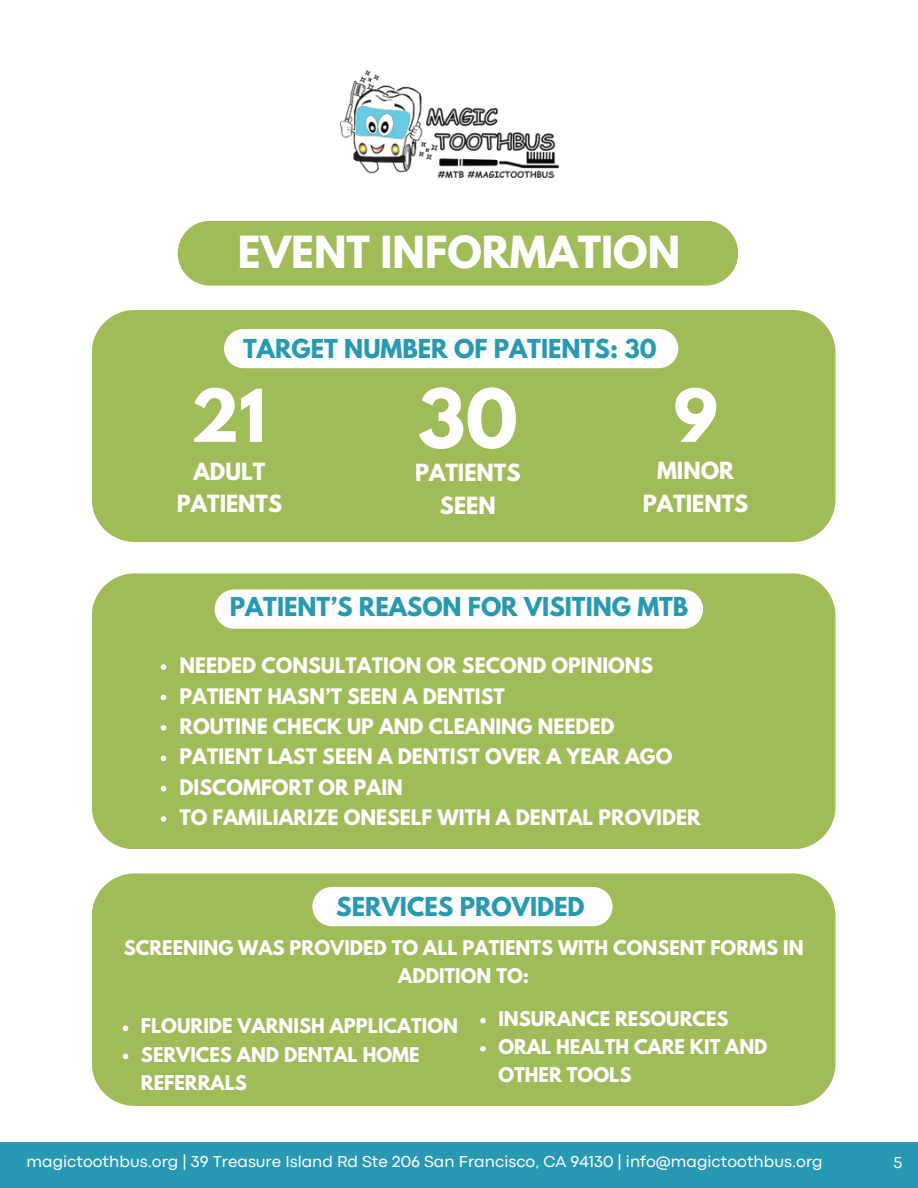
<style>
.page{position:relative;width:918px;height:1188px;background:#fff}
.page>*{position:absolute;margin:0;border:0;box-sizing:border-box;transform-origin:0 0}
.t1{font:700 72px "League Spartan";color:#fff}
.t2{font:700 64.5px "League Spartan";color:#fff}
.t3{font:700 39.3px "League Spartan";color:#fff}
.t4{font:700 23.1px "League Spartan";color:#2899b2}
.t5{font:700 21px/32.7px "League Spartan";color:#fff;text-align:center}
.t6{font:700 19.05px "League Spartan";color:#fff}
.t7{font:700 18px/28.2px "League Spartan";color:#fff}
.t8{font:16.5px "Codec Pro";color:#fff}
</style>
<div class="page">
<div style="left:178px;top:221px;width:560px;height:65px;background:#9fbc59;border-radius:32px"></div>
<div style="left:92px;top:310px;width:744px;height:232px;background:#9fbc59;border-radius:43px"></div>
<div style="left:92px;top:573px;width:743px;height:276px;background:#9fbc59;border-radius:43px"></div>
<svg style="left:161px;top:664px;width:5px;height:6px"></svg>
<svg style="left:161px;top:695px;width:5px;height:5px"></svg>
<svg style="left:161px;top:725px;width:5px;height:6px"></svg>
<svg style="left:161px;top:755px;width:5px;height:6px"></svg>
<svg style="left:161px;top:786px;width:5px;height:5px"></svg>
<svg style="left:161px;top:816px;width:5px;height:6px"></svg>
<img style="left:341px;top:71px;width:218px;height:107px">
<div style="left:224px;top:329px;width:454px;height:39px;background:#fdfdfd"></div>
<div style="left:215px;top:590px;width:488px;height:39px;background:#fdfdfd"></div>
<div style="left:92px;top:873px;width:744px;height:233px;background:#9fbc59;border-radius:43px"></div>
<div style="left:312px;top:887px;width:301px;height:39px;background:#fdfdfd"></div>
<svg style="left:123px;top:1026px;width:5px;height:5px"></svg>
<svg style="left:123px;top:1054px;width:5px;height:5px"></svg>
<svg style="left:480px;top:1018px;width:6px;height:5px"></svg>
<svg style="left:480px;top:1046px;width:6px;height:6px"></svg>
<div style="left:0;top:1142px;width:918px;height:46px;background:#2899b2"></div>
<p class="t3" style="left:238px;top:232px;width:444px">EVENT INFORMATION</p>
<p class="t4" style="left:243px;top:337px;width:415px">TARGET NUMBER OF PATIENTS: 30</p>
<p class="t2" style="left:191px;top:384px;width:77px">21</p>
<h2 class="t1" style="left:418px;top:383px;width:102px">30</h2>
<h2 class="t2" style="left:673px;top:384px;width:46px">9</h2>
<p class="t5" style="left:177px;top:458px;width:107px">ADULT<br>PATIENTS</p>
<p class="t5" style="left:643px;top:457px;width:107px">MINOR<br>PATIENTS</p>
<p class="t5" style="left:415px;top:459px;width:107px">PATIENTS<br>SEEN</p>
<p class="t4" style="left:230px;top:596px;width:460px">PATIENT’S REASON FOR VISITING MTB</p>
<h1 class="t6" style="left:180px;top:656px;width:475px">NEEDED CONSULTATION OR SECOND OPINIONS</h1>
<h2 class="t6" style="left:180px;top:687px;width:327px">PATIENT HASN’T SEEN A DENTIST</h2>
<p class="t6" style="left:180px;top:717px;width:437px">ROUTINE CHECK UP AND CLEANING NEEDED</p>
<h2 class="t6" style="left:180px;top:747px;width:494px">PATIENT LAST SEEN A DENTIST OVER A YEAR AGO</h2>
<p class="t6" style="left:180px;top:778px;width:225px">DISCOMFORT OR PAIN</p>
<h2 class="t6" style="left:180px;top:808px;width:523px">TO FAMILIARIZE ONESELF WITH A DENTAL PROVIDER</h2>
<p class="t4" style="left:336px;top:895px;width:250px">SERVICES PROVIDED</p>
<p class="t7" style="left:124px;top:936px;width:681px;text-align:center">SCREENING WAS PROVIDED TO ALL PATIENTS WITH CONSENT FORMS IN<br>ADDITION TO:</p>
<p class="t7" style="left:498px;top:1007px;width:232px">INSURANCE RESOURCES</p>
<p class="t7" style="left:498px;top:1035px;width:271px">ORAL HEALTH CARE KIT AND<br>OTHER TOOLS</p>
<h2 class="t7" style="left:141px;top:1014px;width:319px">FLOURIDE VARNISH APPLICATION</h2>
<h3 class="t7" style="left:141px;top:1043px;width:280px">SERVICES AND DENTAL HOME<br>REFERRALS</h3>
<p class="t8" style="left:26px;top:1156px;width:798px">magictoothbus.org | 39 Treasure Island Rd Ste 206 San Francisco, CA 94130 | info@magictoothbus.org</p>
<p class="t8" style="left:893px;top:1156px;width:11px">5</p>
</div>
